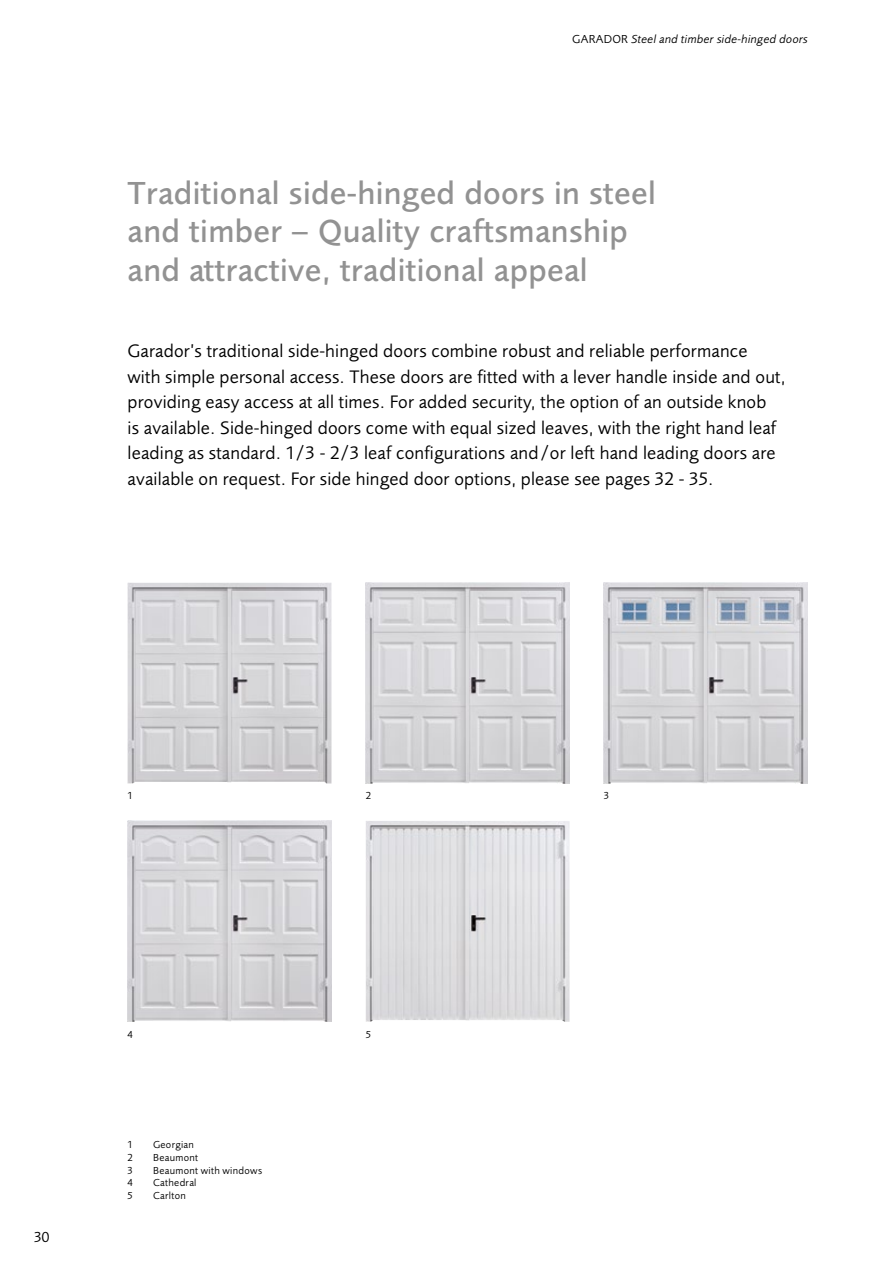
<style>
.page{position:relative;width:893px;height:1263px;background:#fff}
.page>*{position:absolute;margin:0;border:0;box-sizing:border-box;transform-origin:0 0}
.t1{font:500 33px/38.2px "Foundry Sans";letter-spacing:.01em;color:#929292}
.t2{font:18.75px/25.5px "Foundry Sans";letter-spacing:.01em;color:#000}
.t3{font:15px "Foundry Sans";color:#000}
.t4{font:italic 12px "Foundry Sans";letter-spacing:.02em;color:#000}
.t5{font:10.5px "Foundry Sans";letter-spacing:.03em;color:#000}
.s1{font-style:normal}
</style>
<div class="page">
<img style="left:128px;top:583px;width:203px;height:200px">
<img style="left:366px;top:583px;width:204px;height:201px">
<img style="left:604px;top:583px;width:204px;height:201px">
<img style="left:128px;top:821px;width:203px;height:201px">
<img style="left:366px;top:821px;width:204px;height:201px">
<p class="t4" style="left:572px;top:32px;width:237px"><span class="s1">GARADOR</span> Steel and timber side-hinged doors</p>
<h1 class="t1" style="left:128px;top:174px;width:530px">Traditional side-hinged doors in steel and timber – Quality craftsmanship and attractive, traditional appeal</h1>
<p class="t2" style="left:128px;top:338px;width:659px">Garador’s traditional side-hinged doors combine robust and reliable performance<br>with simple personal access. These doors are fitted with a lever handle inside and out, providing easy access at all times. For added security, the option of an outside knob<br>is available. Side-hinged doors come with equal sized leaves, with the right hand leaf leading as standard. 1/3 - 2/3 leaf configurations and /or left hand leading doors are available on request. For side hinged door options, please see pages 32 - 35.</p>
<p class="t5" style="left:128px;top:790px;width:7px">1</p>
<p class="t3" style="left:34px;top:1228px;width:17px">30</p>
<p class="t5" style="left:128px;top:1028px;width:7px">4</p>
<p class="t5" style="left:128px;top:1138px;width:7px">1</p>
<p class="t5" style="left:153px;top:1138px;width:42px">Georgian</p>
<p class="t5" style="left:128px;top:1151px;width:7px">2</p>
<p class="t5" style="left:153px;top:1151px;width:47px">Beaumont</p>
<p class="t5" style="left:128px;top:1164px;width:7px">3</p>
<p class="t5" style="left:153px;top:1164px;width:111px">Beaumont with windows</p>
<p class="t5" style="left:128px;top:1177px;width:7px">4</p>
<p class="t5" style="left:153px;top:1177px;width:45px">Cathedral</p>
<p class="t5" style="left:128px;top:1189px;width:7px">5</p>
<p class="t5" style="left:153px;top:1189px;width:34px">Carlton</p>
<p class="t5" style="left:366px;top:790px;width:7px">2</p>
<p class="t5" style="left:366px;top:1028px;width:7px">5</p>
<p class="t5" style="left:604px;top:790px;width:7px">3</p>
</div>
